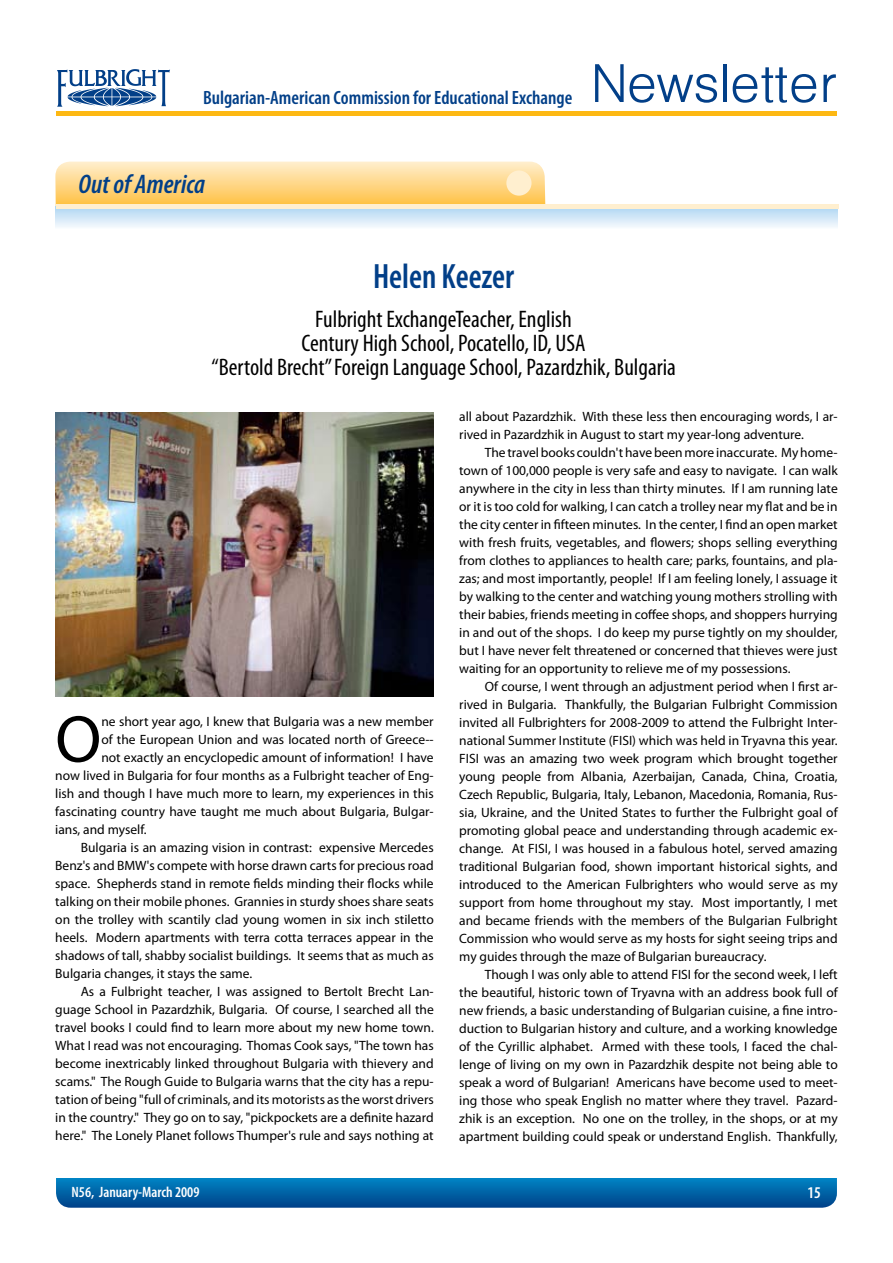
<style>
.page{position:relative;width:893px;height:1263px;background:#fff}
.page>*{position:absolute;margin:0;border:0;box-sizing:border-box;transform-origin:0 0}
.t1{font:66.9px "Myriad Pro";color:#000}
.t2{font:59.1px "Helen BG Light Normal";color:#023f88}
.t3{font:600 condensed 35.25px "Myriad Pro";color:#023f88;scale:.93 1}
.t4{font:italic 600 condensed 27px "Myriad Pro";color:#023f88}
.t5{font:condensed 24px/24px "Myriad Pro";color:#000;text-align:center}
.t6{font:600 condensed 19.35px "Myriad Pro";color:#023f88}
.t7{font:600 condensed 16.5px "Myriad Pro";color:#fff}
.t8{font:600 condensed 15px "Myriad Pro";color:#fff}
.t9{font:13.5px/18px "Myriad Pro";color:#000;text-align:justify}
</style>
<div class="page">
<svg style="left:56px;top:1178px;width:781px;height:30px;background:#0364a7"></svg>
<hr style="left:56px;top:112px;width:781px;height:4px;background:#fdb813">
<svg style="left:57px;top:69px;width:113px;height:38px"></svg>
<svg style="left:55px;top:162px;width:491px;height:44px;background:#fed88b"></svg>
<svg style="left:55px;top:206px;width:783px;height:21px;background:#d3e8f7"></svg>
<div style="left:506px;top:170px;width:25px;height:26px;background:#ffefcf;border-radius:50%"></div>
<div style="left:56px;top:204px;width:782px;height:5px;background:#ffefcf"></div>
<img style="left:55px;top:412px;width:379px;height:284px">
<h3 class="t6" style="left:203px;top:85px;width:371px">Bulgarian-American Commission for Educational Exchange</h3>
<h2 class="t2" style="left:590px;top:55px;width:248px">Newsletter</h2>
<h3 class="t4" style="left:78px;top:167px;width:128px">Out of America</h3>
<h3 class="t3" style="left:373px;top:254px;width:153px">Helen Keezer</h3>
<h3 class="t5" style="left:211px;top:307px;width:466px">Fulbright ExchangeTeacher, English<br>Century High School, Pocatello, ID, USA<br>“Bertold Brecht” Foreign Language School, Pazardzhik, Bulgaria</h3>
<h1 class="t1" style="left:55px;top:698px;width:48px">O</h1>
<p class="t9" style="left:101px;top:712px;width:334px">ne short year ago, I knew that Bulgaria was a new member</p>
<p class="t9" style="left:101px;top:730px;width:334px">of the European Union and was located north of Greece--</p>
<p class="t9" style="left:101px;top:748px;width:334px">not exactly an encyclopedic amount of information! I have</p>
<p class="t9" style="left:55px;top:766px;width:380px">now lived in Bulgaria for four months as a Fulbright teacher of Eng-</p>
<p class="t9" style="left:55px;top:784px;width:380px">lish and though I have much more to learn, my experiences in this</p>
<p class="t9" style="left:55px;top:802px;width:380px">fascinating country have taught me much about Bulgaria, Bulgar-</p>
<p class="t9" style="left:55px;top:820px;width:93px">ians, and myself.</p>
<p class="t9" style="left:81px;top:838px;width:354px">Bulgaria is an amazing vision in contrast: expensive Mercedes</p>
<p class="t9" style="left:55px;top:856px;width:380px">Benz's and BMW's compete with horse drawn carts for precious road</p>
<p class="t9" style="left:55px;top:874px;width:380px">space. Shepherds stand in remote fields minding their flocks while</p>
<p class="t9" style="left:55px;top:892px;width:380px">talking on their mobile phones. Grannies in sturdy shoes share seats</p>
<p class="t9" style="left:55px;top:910px;width:380px">on the trolley with scantily clad young women in six inch stiletto</p>
<p class="t9" style="left:55px;top:928px;width:380px">heels. Modern apartments with terra cotta terraces appear in the</p>
<p class="t9" style="left:55px;top:946px;width:380px">shadows of tall, shabby socialist buildings. It seems that as much as</p>
<p class="t9" style="left:55px;top:964px;width:198px">Bulgaria changes, it stays the same.</p>
<p class="t9" style="left:81px;top:982px;width:354px">As a Fulbright teacher, I was assigned to Bertolt Brecht Lan-</p>
<p class="t9" style="left:55px;top:1000px;width:380px">guage School in Pazardzhik, Bulgaria. Of course, I searched all the</p>
<p class="t9" style="left:55px;top:1018px;width:380px">travel books I could find to learn more about my new home town.</p>
<p class="t9" style="left:55px;top:1036px;width:380px">What I read was not encouraging. Thomas Cook says, "The town has</p>
<p class="t9" style="left:55px;top:1054px;width:380px">become inextricably linked throughout Bulgaria with thievery and</p>
<p class="t9" style="left:55px;top:1072px;width:380px">scams." The Rough Guide to Bulgaria warns that the city has a repu-</p>
<p class="t9" style="left:55px;top:1090px;width:380px">tation of being "full of criminals, and its motorists as the worst drivers</p>
<p class="t9" style="left:55px;top:1108px;width:380px">in the country." They go on to say, "pickpockets are a definite hazard</p>
<p class="t9" style="left:55px;top:1126px;width:380px">here." The Lonely Planet follows Thumper's rule and says nothing at</p>
<p class="t9" style="left:459px;top:408px;width:380px">all about Pazardzhik. With these less then encouraging words, I ar&shy;rived in Pazardzhik in August to start my year-long adventure.</p>
<p class="t9" style="left:459px;top:444px;width:380px;text-indent:26px">The travel books couldn't have been more inaccurate. My home&shy;town of 100,000 people is very safe and easy to navigate. I can walk anywhere in the city in less than thirty minutes. If I am running late or it is too cold for walking, I can catch a trolley near my flat and be in the city center in fifteen minutes. In the center, I find an open market with fresh fruits, vegetables, and flowers; shops selling everything from clothes to appliances to health care; parks, fountains, and pla&shy;zas; and most importantly, people! If I am feeling lonely, I assuage it by walking to the center and watching young mothers strolling with their babies, friends meeting in coffee shops, and shoppers hurrying in and out of the shops. I do keep my purse tightly on my shoulder, but I have never felt threatened or concerned that thieves were just waiting for an opportunity to relieve me of my possessions.</p>
<p class="t9" style="left:459px;top:678px;width:380px;text-indent:26px">Of course, I went through an adjustment period when I first ar&shy;rived in Bulgaria. Thankfully, the Bulgarian Fulbright Commission invited all Fulbrighters for 2008-2009 to attend the Fulbright Inter&shy;national Summer Institute (FISI) which was held in Tryavna this year.<br>FISI was an amazing two week program which brought together young people from Albania, Azerbaijan, Canada, China, Croatia, Czech Republic, Bulgaria, Italy, Lebanon, Macedonia, Romania, Rus&shy;sia, Ukraine, and the United States to further the Fulbright goal of promoting global peace and understanding through academic ex&shy;change. At FISI, I was housed in a fabulous hotel, served amazing traditional Bulgarian food, shown important historical sights, and introduced to the American Fulbrighters who would serve as my support from home throughout my stay. Most importantly, I met and became friends with the members of the Bulgarian Fulbright Commission who would serve as my hosts for sight seeing trips and my guides through the maze of Bulgarian bureaucracy.</p>
<p class="t9" style="left:459px;top:965px;width:380px;text-indent:26px">Though I was only able to attend FISI for the second week, I left the beautiful, historic town of Tryavna with an address book full of new friends, a basic understanding of Bulgarian cuisine, a fine intro&shy;duction to Bulgarian history and culture, and a working knowledge of the Cyrillic alphabet. Armed with these tools, I faced the chal&shy;lenge of living on my own in Pazardzhik despite not being able to speak a word of Bulgarian! Americans have become used to meet&shy;ing those who speak English no matter where they travel. Pazard&shy;zhik is an exception. No one on the trolley, in the shops, or at my apartment building could speak or understand English. Thankfully,</p>
<p class="t8" style="left:72px;top:1183px;width:129px">N56, January-March 2009</p>
<p class="t7" style="left:807px;top:1182px;width:15px">15</p>
</div>
